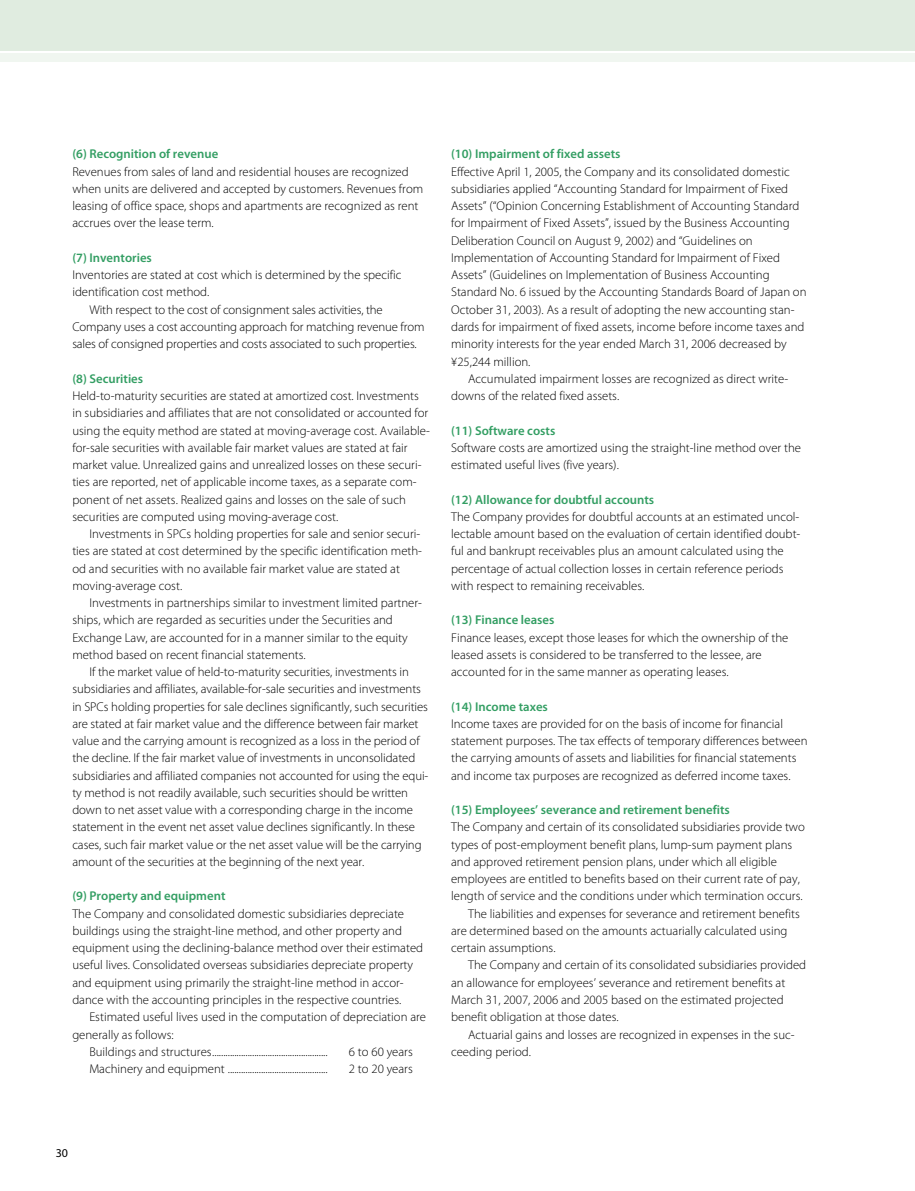
<style>
.page{position:relative;width:915px;height:1191px;background:#fff}
.page>*{position:absolute;margin:0;border:0;box-sizing:border-box;transform-origin:0 0}
.t1{font:300 12.75px/17.2px "Myriad Pro";color:#000}
.t2{font:600 12.75px "Myriad Pro";color:#339e63}
.t3{font:12px "Myriad Pro";color:#000}
</style>
<div class="page">
<div style="left:0;top:0;width:914px;height:51px;background:#e0ece0"></div>
<div style="left:0;top:53px;width:914px;height:9px;background:#f0f6f0"></div>
<hr style="left:914px;top:0;width:1px;height:51px;background:#e0ece0">
<p class="t2" style="left:72px;top:146px;width:147px">(6) Recognition of revenue</p>
<p class="t1" style="left:72px;top:163px;width:352px">Revenues from sales of land and residential houses are recognized when units are delivered and accepted by customers. Revenues from leasing of office space, shops and apartments are recognized as rent accrues over the lease term.</p>
<p class="t2" style="left:72px;top:249px;width:81px">(7) Inventories</p>
<p class="t1" style="left:72px;top:266px;width:330px">Inventories are stated at cost which is determined by the specific identification cost method.</p>
<p class="t1" style="left:72px;top:301px;width:353px;text-indent:17px">With respect to the cost of consignment sales activities, the<br>Company uses a cost accounting approach for matching revenue from sales of consigned properties and costs associated to such properties.</p>
<p class="t2" style="left:72px;top:370px;width:72px">(8) Securities</p>
<p class="t1" style="left:72px;top:387px;width:359px">Held-to-maturity securities are stated at amortized cost. Investments in subsidiaries and affiliates that are not consolidated or accounted for using the equity method are stated at moving-average cost. Available&shy;for-sale securities with available fair market values are stated at fair market value. Unrealized gains and unrealized losses on these securi&shy;ties are reported, net of applicable income taxes, as a separate com&shy;ponent of net assets. Realized gains and losses on the sale of such securities are computed using moving-average cost.</p>
<p class="t1" style="left:72px;top:525px;width:351px;text-indent:17px">Investments in SPCs holding properties for sale and senior securi&shy;ties are stated at cost determined by the specific identification meth&shy;od and securities with no available fair market value are stated at moving-average cost.</p>
<p class="t1" style="left:72px;top:594px;width:351px;text-indent:17px">Investments in partnerships similar to investment limited partner&shy;ships, which are regarded as securities under the Securities and Exchange Law, are accounted for in a manner similar to the equity method based on recent financial statements.</p>
<p class="t1" style="left:72px;top:663px;width:357px;text-indent:17px">If the market value of held-to-maturity securities, investments in subsidiaries and affiliates, available-for-sale securities and investments in SPCs holding properties for sale declines significantly, such securities are stated at fair market value and the difference between fair market value and the carrying amount is recognized as a loss in the period of the decline. If the fair market value of investments in unconsolidated subsidiaries and affiliated companies not accounted for using the equi&shy;ty method is not readily available, such securities should be written down to net asset value with a corresponding charge in the income statement in the event net asset value declines significantly. In these cases, such fair market value or the net asset value will be the carrying amount of the securities at the beginning of the next year.</p>
<p class="t2" style="left:72px;top:888px;width:155px">(9) Property and equipment</p>
<p class="t1" style="left:72px;top:904px;width:352px">The Company and consolidated domestic subsidiaries depreciate buildings using the straight-line method, and other property and equipment using the declining-balance method over their estimated useful lives. Consolidated overseas subsidiaries depreciate property and equipment using primarily the straight-line method in accor&shy;dance with the accounting principles in the respective countries.</p>
<p class="t1" style="left:89px;top:1008px;width:338px">Estimated useful lives used in the computation of depreciation are</p>
<p class="t1" style="left:72px;top:1025px;width:103px">generally as follows:</p>
<p class="t1" style="left:89px;top:1042px;width:240px">Buildings and structures....................................................</p>
<p class="t1" style="left:349px;top:1042px;width:65px">6 to 60 years</p>
<p class="t1" style="left:89px;top:1060px;width:240px">Machinery and equipment .............................................</p>
<p class="t1" style="left:349px;top:1060px;width:65px">2 to 20 years</p>
<p class="t2" style="left:451px;top:146px;width:171px">(10) Impairment of fixed assets</p>
<p class="t1" style="left:451px;top:163px;width:357px">Effective April 1, 2005, the Company and its consolidated domestic subsidiaries applied “Accounting Standard for Impairment of Fixed Assets” (“Opinion Concerning Establishment of Accounting Standard for Impairment of Fixed Assets”, issued by the Business Accounting Deliberation Council on August 9, 2002) and “Guidelines on Implementation of Accounting Standard for Impairment of Fixed Assets” (Guidelines on Implementation of Business Accounting Standard No. 6 issued by the Accounting Standards Board of Japan on October 31, 2003). As a result of adopting the new accounting stan&shy;dards for impairment of fixed assets, income before income taxes and minority interests for the year ended March 31, 2006 decreased by ¥25,244 million.</p>
<p class="t1" style="left:451px;top:370px;width:338px;text-indent:17px">Accumulated impairment losses are recognized as direct write&shy;downs of the related fixed assets.</p>
<p class="t2" style="left:451px;top:422px;width:106px">(11) Software costs</p>
<p class="t1" style="left:451px;top:439px;width:351px">Software costs are amortized using the straight-line method over the estimated useful lives (five years).</p>
<p class="t2" style="left:451px;top:491px;width:205px">(12) Allowance for doubtful accounts</p>
<p class="t1" style="left:451px;top:508px;width:350px">The Company provides for doubtful accounts at an estimated uncol&shy;lectable amount based on the evaluation of certain identified doubt&shy;ful and bankrupt receivables plus an amount calculated using the percentage of actual collection losses in certain reference periods with respect to remaining receivables.</p>
<p class="t2" style="left:451px;top:612px;width:105px">(13) Finance leases</p>
<p class="t1" style="left:451px;top:628px;width:338px">Finance leases, except those leases for which the ownership of the leased assets is considered to be transferred to the lessee, are accounted for in the same manner as operating leases.</p>
<p class="t2" style="left:451px;top:698px;width:98px">(14) Income taxes</p>
<p class="t1" style="left:451px;top:715px;width:358px">Income taxes are provided for on the basis of income for financial statement purposes. The tax effects of temporary differences between the carrying amounts of assets and liabilities for financial statements and income tax purposes are recognized as deferred income taxes.</p>
<p class="t2" style="left:451px;top:801px;width:280px">(15) Employees’ severance and retirement benefits</p>
<p class="t1" style="left:451px;top:818px;width:355px">The Company and certain of its consolidated subsidiaries provide two</p>
<p class="t1" style="left:451px;top:835px;width:342px">types of post-employment benefit plans, lump-sum payment plans</p>
<p class="t1" style="left:451px;top:853px;width:327px">and approved retirement pension plans, under which all eligible</p>
<p class="t1" style="left:451px;top:870px;width:350px">employees are entitled to benefits based on their current rate of pay,</p>
<p class="t1" style="left:451px;top:887px;width:353px">length of service and the conditions under which termination occurs.</p>
<p class="t1" style="left:468px;top:904px;width:333px">The liabilities and expenses for severance and retirement benefits</p>
<p class="t1" style="left:451px;top:922px;width:338px">are determined based on the amounts actuarially calculated using</p>
<p class="t1" style="left:451px;top:939px;width:106px">certain assumptions.</p>
<p class="t1" style="left:468px;top:956px;width:339px">The Company and certain of its consolidated subsidiaries provided</p>
<p class="t1" style="left:451px;top:973px;width:335px">an allowance for employees’ severance and retirement benefits at</p>
<p class="t1" style="left:451px;top:991px;width:334px">March 31, 2007, 2006 and 2005 based on the estimated projected</p>
<p class="t1" style="left:451px;top:1008px;width:169px">benefit obligation at those dates.</p>
<p class="t1" style="left:468px;top:1025px;width:328px">Actuarial gains and losses are recognized in expenses in the suc-</p>
<p class="t1" style="left:451px;top:1042px;width:81px">ceeding period.</p>
<p class="t3" style="left:56px;top:1146px;width:14px">30</p>
</div>
